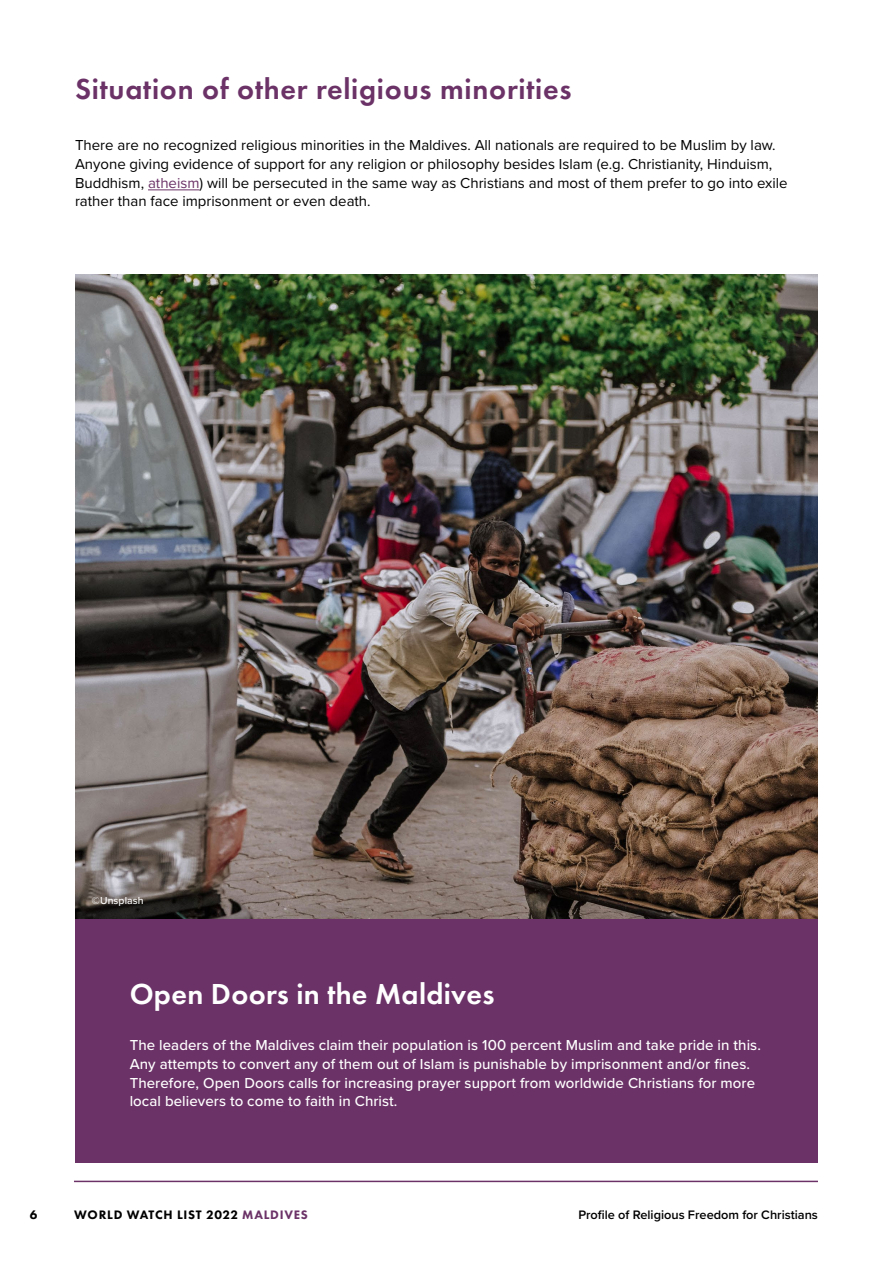
<style>
.page{position:relative;width:893px;height:1263px;background:#fff}
.page>*{position:absolute;margin:0;border:0;box-sizing:border-box;transform-origin:0 0}
.t1{font:600 30px "Futura PT";letter-spacing:.025em;color:#6b3267}
.t2{font:600 30px "Futura PT";letter-spacing:.01em;color:#fff}
.t3{font:15px/18.8px "Proxima Nova";color:#000}
.t4{font:500 15px/18.8px "Proxima Nova";letter-spacing:.005em;color:#fff}
.t5{font:600 12.75px "Proxima Nova";color:#000}
.t6{font:800 12.75px "Futura PT";letter-spacing:.06em;color:#000}
.t7{font:500 10.5px "Proxima Nova";letter-spacing:.005em;color:#fff}
.s1{color:#6b3267}
</style>
<div class="page">
<hr style="left:74px;top:1181px;width:744px;height:1px;background:#6b3267">
<img style="left:75px;top:274px;width:743px;height:645px">
<div style="left:75px;top:919px;width:743px;height:244px;background:#6b3267"></div>
<hr style="left:148px;top:190px;width:52px;height:1px;background:#6b3267">
<h1 class="t1" style="left:75px;top:70px;width:498px">Situation of other religious minorities</h1>
<p class="t3" style="left:75px;top:135px;width:714px">There are no recognized religious minorities in the Maldives. All nationals are required to be Muslim by law.<br>Anyone giving evidence of support for any religion or philosophy besides Islam (e.g. Christianity, Hinduism, Buddhism, <span class="s1">atheism</span>) will be persecuted in the same way as Christians and most of them prefer to go into exile rather than face imprisonment or even death.</p>
<p class="t7" style="left:92px;top:892px;width:53px">©Unsplash</p>
<h1 class="t2" style="left:130px;top:975px;width:366px">Open Doors in the Maldives</h1>
<p class="t4" style="left:130px;top:1035px;width:633px">The leaders of the Maldives claim their population is 100 percent Muslim and take pride in this.<br>Any attempts to convert any of them out of Islam is punishable by imprisonment and/or fines.<br>Therefore, Open Doors calls for increasing prayer support from worldwide Christians for more local believers to come to faith in Christ.</p>
<p class="t6" style="left:30px;top:1207px;width:9px">6</p>
<p class="t6" style="left:74px;top:1207px;width:235px">WORLD WATCH LIST 2022 <span class="s1">MALDIVES</span></p>
<p class="t5" style="left:578px;top:1205px;width:241px">Profile of Religious Freedom for Christians</p>
</div>
